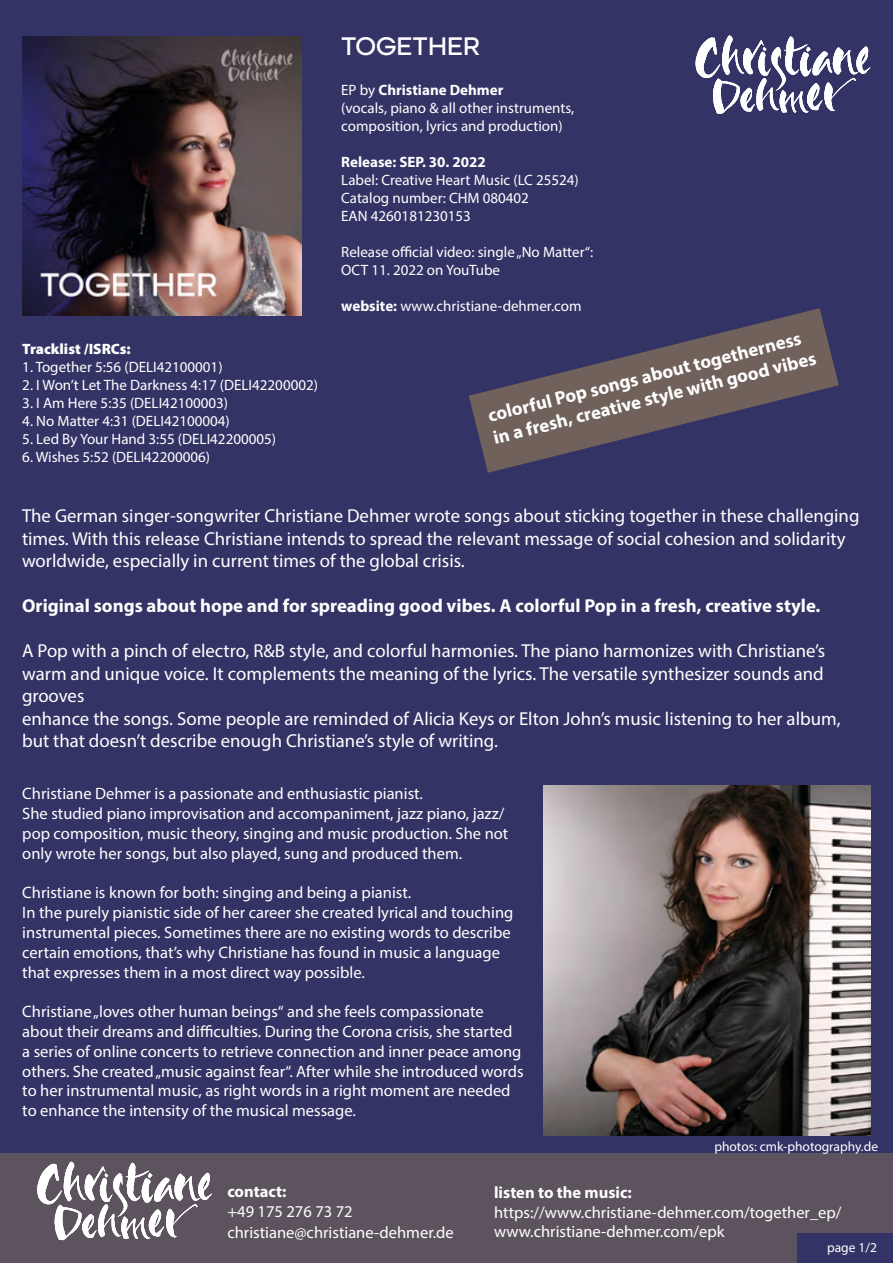
<style>
.page{position:relative;width:893px;height:1263px;background:#336}
.page>*{position:absolute;margin:0;border:0;box-sizing:border-box;transform-origin:0 0}
.t1{font:500 27px "All Round Gothic";color:#fff}
.t2{font:18.75px/22.5px "Myriad Pro";color:#fff}
.t3{font:700 18.75px/22.5px "Myriad Pro";color:#fff}
.t4{font:16.5px/19.8px "Myriad Pro";color:#fff}
.t5{font:700 16.5px "Myriad Pro";color:#fff}
.t6{font:15px/18px "Myriad Pro";color:#fff}
.t7{font:700 15px "Myriad Pro";color:#fff}
.t8{font:900 15px "Myriad Pro";color:#fff}
.t9{font:13.5px "Myriad Pro";color:#fff}
.s1{font-weight:700}
</style>
<div class="page">
<div style="left:0;top:1153px;width:893px;height:110px;background:#5d535e"></div>
<div style="left:798px;top:1233px;width:95px;height:30px;background:#336"></div>
<svg style="left:37px;top:1161px;width:171px;height:80px"></svg>
<img style="left:174px;top:1173px;width:38px;height:28px">
<img style="left:543px;top:785px;width:327px;height:350px">
<svg style="left:695px;top:35px;width:161px;height:79px"></svg>
<img style="left:833px;top:46px;width:38px;height:29px">
<svg style="left:469px;top:308px;width:370px;height:165px"></svg>
<img style="left:22px;top:36px;width:279px;height:279px">
<p class="t8" style="left:22px;top:338px;width:110px">Tracklist /ISRCs:</p>
<p class="t6" style="left:22px;top:357px;width:202px">1. Together 5:56 (DELI42100001)</p>
<p class="t6" style="left:22px;top:375px;width:297px">2. I Won’t Let The Darkness 4:17 (DELI42200002)</p>
<p class="t6" style="left:22px;top:393px;width:207px">3. I Am Here 5:35 (DELI42100003)</p>
<p class="t6" style="left:22px;top:411px;width:209px">4. No Matter 4:31 (DELI42100004)</p>
<p class="t6" style="left:22px;top:429px;width:255px">5. Led By Your Hand 3:55 (DELI42200005)</p>
<p class="t6" style="left:22px;top:447px;width:189px">6. Wishes 5:52 (DELI42200006)</p>
<h1 class="t1" style="left:341px;top:30px;width:140px">TOGETHER</h1>
<p class="t6" style="left:341px;top:81px;width:235px">EP by <span class="s1">Christiane Dehmer<br></span>(vocals, piano &amp; all other instruments, composition, lyrics and production)</p>
<p class="t7" style="left:341px;top:152px;width:146px">Release: SEP. 30. 2022</p>
<p class="t6" style="left:341px;top:171px;width:239px">Label: Creative Heart Music (LC 25524)<br>Catalog number: CHM 080402<br>EAN 4260181230153</p>
<p class="t6" style="left:341px;top:243px;width:254px">Release official video: single „No Matter“:<br>OCT 11. 2022 on YouTube</p>
<p class="t6" style="left:341px;top:297px;width:242px"><span class="s1">website:</span> www.christiane-dehmer.com</p>
<p class="t3" style="left:485px;top:404px;width:333px;rotate:-14deg">colorful Pop songs about togetherness in a fresh, creative style with good vibes</p>
<p class="t2" style="left:22px;top:504px;width:839px">The German singer-songwriter Christiane Dehmer wrote songs about sticking together in these challenging times. With this release Christiane intends to spread the relevant message of social cohesion and solidarity worldwide, especially in current times of the global crisis.</p>
<p class="t3" style="left:22px;top:594px;width:800px">Original songs about hope and for spreading good vibes. A colorful Pop in a fresh, creative style.</p>
<p class="t2" style="left:22px;top:639px;width:820px">A Pop with a pinch of electro, R&amp;B style, and colorful harmonies. The piano harmonizes with Christiane’s warm and unique voice. It complements the meaning of the lyrics. The versatile synthesizer sounds and grooves<br>enhance the songs. Some people are reminded of Alicia Keys or Elton John’s music listening to her album, but that doesn’t describe enough Christiane’s style of writing.</p>
<p class="t4" style="left:22px;top:784px;width:488px">Christiane Dehmer is a passionate and enthusiastic pianist.<br>She studied piano improvisation and accompaniment, jazz piano, jazz/ pop composition, music theory, singing and music production. She not only wrote her songs, but also played, sung and produced them.</p>
<p class="t4" style="left:22px;top:883px;width:493px">Christiane is known for both: singing and being a pianist.<br>In the purely pianistic side of her career she created lyrical and touching instrumental pieces. Sometimes there are no existing words to describe certain emotions, that’s why Christiane has found in music a language that expresses them in a most direct way possible.</p>
<p class="t4" style="left:22px;top:1001px;width:503px">Christiane „loves other human beings“ and she feels compassionate about their dreams and difficulties. During the Corona crisis, she started a series of online concerts to retrieve connection and inner peace among others. She created „music against fear“. After while she introduced words to her instrumental music, as right words in a right moment are needed to enhance the intensity of the musical message.</p>
<p class="t5" style="left:227px;top:1180px;width:61px">contact:</p>
<p class="t4" style="left:227px;top:1200px;width:228px;line-height:21.6px">+49 175 276 73 72 christiane@christiane-dehmer.de</p>
<p class="t9" style="left:714px;top:1138px;width:165px">photos: cmk-photography.de</p>
<p class="t5" style="left:494px;top:1181px;width:139px">listen to the music:</p>
<p class="t4" style="left:494px;top:1202px;width:349px">https://www.christiane-dehmer.com/together_ep/ www.christiane-dehmer.com/epk</p>
<p class="t9" style="left:827px;top:1239px;width:51px">page 1/2</p>
</div>
